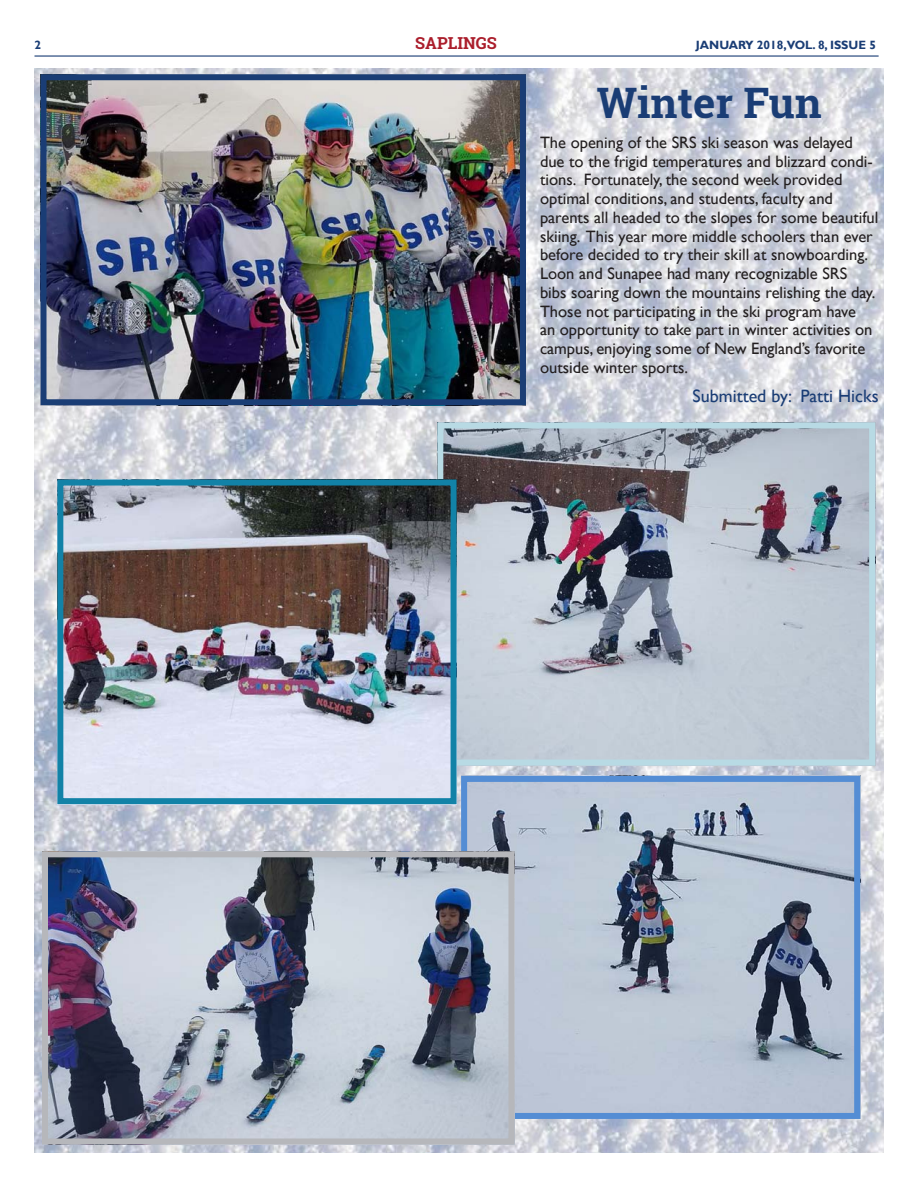
<style>
.page{position:relative;width:918px;height:1188px;background:#fff}
.page>*{position:absolute;margin:0;border:0;box-sizing:border-box;transform-origin:0 0}
.Headline{font:700 42px "Roboto Slab";color:#1a3d75}
.Byline{font:18px "Gill Sans";color:#1a3d75}
.Text{font:16.5px/18.8px "Gill Sans";color:#231f20}
.t1{font:700 16.5px "Roboto Slab";color:#ab1e2c}
.t2{font:700 12px "Gill Sans";color:#1a3d75}
</style>
<div class="page">
<hr style="left:34px;top:55px;width:845px;height:2px;background:#1a3d75">
<img style="left:34px;top:68px;width:849px;height:1084px">
<img style="left:444px;top:429px;width:424px;height:330px">
<div style="left:437px;top:422px;width:438px;height:344px;border:6px solid #b8dae4"></div>
<img style="left:468px;top:783px;width:385px;height:329px">
<div style="left:461px;top:776px;width:399px;height:343px;border:6px solid #548dd4"></div>
<img style="left:47px;top:81px;width:472px;height:317px">
<div style="left:40px;top:74px;width:486px;height:331px;border:6px solid #1a3d75"></div>
<img style="left:64px;top:487px;width:386px;height:310px">
<div style="left:57px;top:480px;width:400px;height:324px;border:6px solid #1282a7"></div>
<img style="left:49px;top:858px;width:458px;height:279px">
<div style="left:42px;top:851px;width:472px;height:293px;border:6px solid #b6b7bb"></div>
<p class="t2" style="left:34px;top:37px;width:8px">2</p>
<p class="t1" style="left:415px;top:31px;width:83px">SAPLINGS</p>
<p class="t2" style="left:696px;top:37px;width:182px">JANUARY 2018,VOL. 8, ISSUE 5</p>
<p class="Headline" style="left:597px;top:74px;width:227px">Winter Fun</p>
<p class="Text" style="left:540px;top:133px;width:340px">The opening of the SRS ski season was delayed due to the frigid temperatures and blizzard condi&shy;tions. Fortunately, the second week provided optimal conditions, and students, faculty and parents all headed to the slopes for some beautiful skiing. This year more middle schoolers than ever before decided to try their skill at snowboarding.<br>Loon and Sunapee had many recognizable SRS<br>bibs soaring down the mountains relishing the day.<br>Those not participating in the ski program have<br>an opportunity to take part in winter activities on campus, enjoying some of New England’s favorite outside winter sports.</p>
<p class="Byline" style="left:693px;top:386px;width:188px">Submitted by: Patti Hicks</p>
</div>
